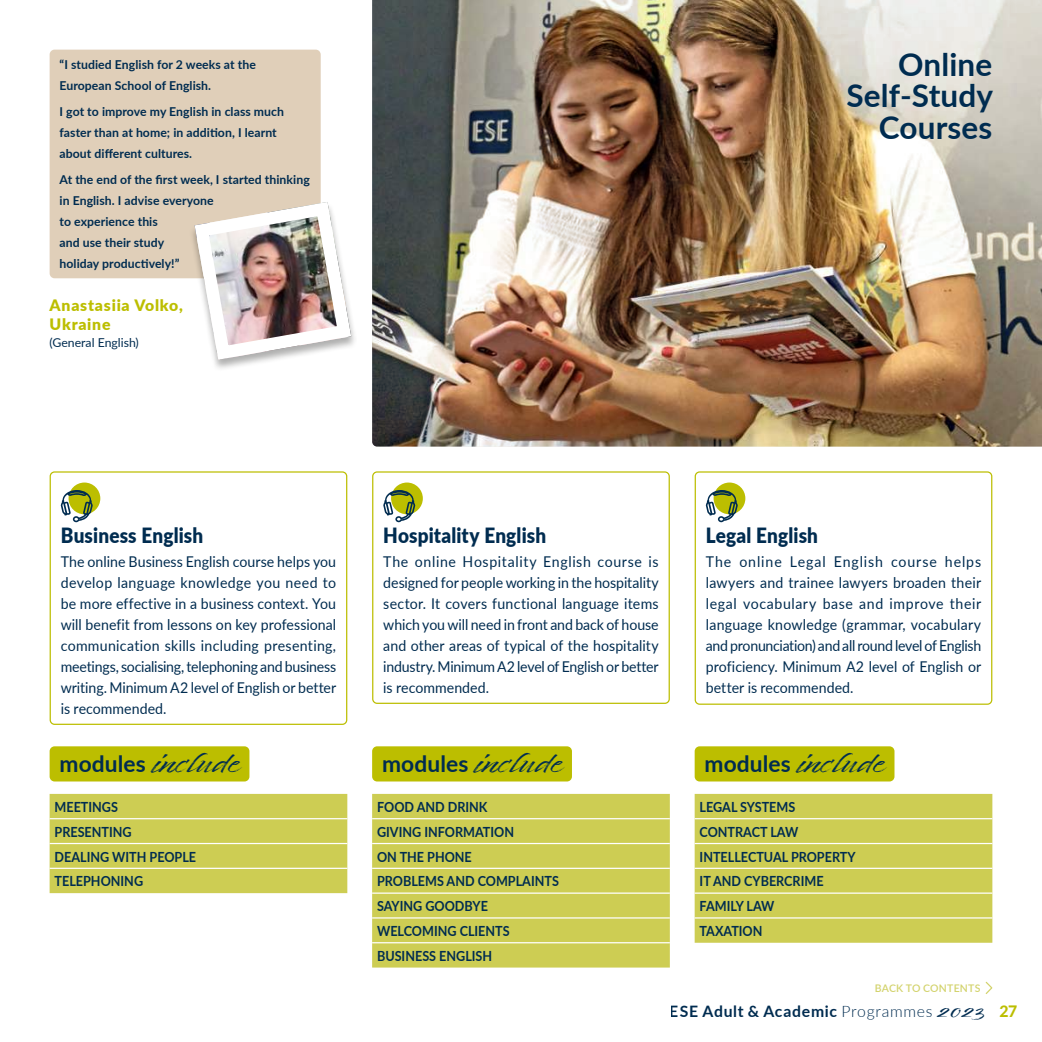
<style>
.page{position:relative;width:1042px;height:1042px;background:#fff}
.page>*{position:absolute;margin:0;border:0;box-sizing:border-box;transform-origin:0 0}
.t1{font:700 31.5px/31.5px "Lato";letter-spacing:.005em;color:#002c50;text-align:right}
.t2{font:700 22.75px "Lato";letter-spacing:.005em;color:#002c50}
.t3{font:900 21px "Lato";letter-spacing:.01em;color:#002c50;scale:.9 1}
.t4{font:700 15.75px "Lato";letter-spacing:.05em;color:#002c50}
.t5{font:900 15.75px/18.9px "Lato";letter-spacing:.05em;color:#bcbe00}
.t6{font:14.88px/21px "Lato";letter-spacing:-.005em;color:#002c50;text-align:justify;scale:.95 1}
.t7{font:700 14px/24.8px "Lato";color:#002c50;scale:.9 1}
.t8{font:700 12.25px/21px "Lato";letter-spacing:.005em;color:#002c50}
.t9{font:12.25px "Lato";color:#002c50}
.t10{font:600 10.5px "Lato";letter-spacing:.02em;color:#d3d36d}
.s1{font-family:"Timberline";font-weight:400}
.s2{font-weight:300}
.s3{font-weight:800;color:#bcbe00}
</style>
<div class="page">
<img style="left:372px;top:0;width:670px;height:446px">
<div style="left:391px;top:482px;width:32px;height:32px;background:#bcbe00;border-radius:50%"></div>
<svg style="left:383px;top:490px;width:32px;height:32px"></svg>
<div style="left:372px;top:471px;width:298px;height:233px;border:1px solid #bcbe00;border-radius:4px"></div>
<div style="left:69px;top:482px;width:31px;height:32px;background:#bcbe00;border-radius:50%"></div>
<svg style="left:61px;top:490px;width:32px;height:32px"></svg>
<div style="left:50px;top:471px;width:297px;height:254px;border:1px solid #bcbe00;border-radius:4px"></div>
<div style="left:713px;top:482px;width:32px;height:32px;background:#bcbe00;border-radius:50%"></div>
<svg style="left:706px;top:490px;width:32px;height:32px"></svg>
<div style="left:694px;top:471px;width:298px;height:234px;border:1px solid #bcbe00;border-radius:4px"></div>
<div style="left:50px;top:794px;width:297px;height:99px;background:#cdcd53"></div>
<hr style="left:50px;top:818px;width:297px;height:1px;background:#fff">
<hr style="left:50px;top:843px;width:297px;height:1px;background:#fff">
<hr style="left:50px;top:867px;width:297px;height:2px;background:#fff">
<div style="left:50px;top:746px;width:199px;height:35px;background:#bcbe00;border-radius:5px"></div>
<div style="left:372px;top:794px;width:298px;height:173px;background:#cdcd53"></div>
<hr style="left:372px;top:818px;width:298px;height:1px;background:#fff">
<hr style="left:372px;top:843px;width:298px;height:1px;background:#fff">
<hr style="left:372px;top:867px;width:298px;height:2px;background:#fff">
<hr style="left:372px;top:892px;width:298px;height:2px;background:#fff">
<hr style="left:372px;top:917px;width:298px;height:1px;background:#fff">
<hr style="left:372px;top:942px;width:298px;height:1px;background:#fff">
<div style="left:372px;top:746px;width:200px;height:35px;background:#bcbe00;border-radius:5px"></div>
<div style="left:694px;top:794px;width:298px;height:149px;background:#cdcd53"></div>
<hr style="left:694px;top:818px;width:298px;height:1px;background:#fff">
<hr style="left:694px;top:843px;width:298px;height:1px;background:#fff">
<hr style="left:694px;top:867px;width:298px;height:2px;background:#fff">
<hr style="left:694px;top:892px;width:298px;height:2px;background:#fff">
<hr style="left:694px;top:917px;width:298px;height:1px;background:#fff">
<div style="left:694px;top:746px;width:200px;height:35px;background:#bcbe00;border-radius:5px"></div>
<div style="left:50px;top:50px;width:271px;height:228px;background:#e0cfb9;border-radius:5px"></div>
<div style="left:188px;top:202px;width:169px;height:170px;background:#1d1d1b;opacity:.35"></div>
<img style="left:195px;top:202px;width:156px;height:158px">
<div style="left:196px;top:203px;width:154px;height:156px;border:12px solid #fff;border-radius:21px"></div>
<svg style="left:985px;top:981px;width:8px;height:13px"></svg>
<p class="t8" style="left:60px;top:54px;width:198px">“I studied English for 2 weeks at the<br>European School of English.</p>
<p class="t8" style="left:60px;top:101px;width:226px">I got to improve my English in class much faster than at home; in addition, I learnt about different cultures.</p>
<p class="t8" style="left:60px;top:169px;width:252px">At the end of the first week, I started thinking in English. I advise everyone<br>to experience this<br>and use their study<br>holiday productively!”</p>
<p class="t5" style="left:50px;top:295px;width:135px">Anastasiia Volko,<br>Ukraine</p>
<p class="t9" style="left:50px;top:334px;width:91px">(General English)</p>
<h1 class="t1" style="left:846px;top:47px;width:148px">Online<br>Self-Study<br>Courses</h1>
<h3 class="t3" style="left:61px;top:520px;width:160px">Business English</h3>
<p class="t6" style="left:61px;top:550px;width:291px">The online Business English course helps you develop language knowledge you need to be more effective in a business context. You will benefit from lessons on key professional communication skills including presenting, meetings, socialising, telephoning and business writing. Minimum A2 level of English or better is recommended.</p>
<h2 class="t2" style="left:60px;top:746px;width:181px">modules <span class="s1">include</span></h2>
<p class="t7" style="left:55px;top:794px;width:159px">MEETINGS<br>PRESENTING<br>DEALING WITH PEOPLE<br>TELEPHONING</p>
<h3 class="t3" style="left:383px;top:520px;width:183px">Hospitality English</h3>
<p class="t6" style="left:383px;top:550px;width:291px">The online Hospitality English course is designed for people working in the hospitality sector. It covers functional language items which you will need in front and back of house and other areas of typical of the hospitality industry. Minimum A2 level of English or better is recommended.</p>
<h3 class="t3" style="left:706px;top:520px;width:126px">Legal English</h3>
<p class="t6" style="left:706px;top:550px;width:291px">The online Legal English course helps lawyers and trainee lawyers broaden their legal vocabulary base and improve their language knowledge (grammar, vocabulary and pronunciation) and all round level of English proficiency. Minimum A2 level of English or better is recommended.</p>
<h2 class="t2" style="left:382px;top:746px;width:181px">modules <span class="s1">include</span></h2>
<p class="t7" style="left:377px;top:794px;width:204px">FOOD AND DRINK<br>GIVING INFORMATION<br>ON THE PHONE<br>PROBLEMS AND COMPLAINTS<br>SAYING GOODBYE<br>WELCOMING CLIENTS<br>BUSINESS ENGLISH</p>
<h2 class="t2" style="left:704px;top:746px;width:181px">modules <span class="s1">include</span></h2>
<p class="t7" style="left:699px;top:794px;width:175px">LEGAL SYSTEMS<br>CONTRACT LAW<br>INTELLECTUAL PROPERTY<br>IT AND CYBERCRIME<br>FAMILY LAW<br>TAXATION</p>
<p class="t10" style="left:875px;top:981px;width:107px">BACK TO CONTENTS</p>
<p class="t4" style="left:670px;top:1000px;width:349px">ESE Adult &amp; Academic <span class="s2">Programmes</span> <span class="s1">2023</span> <span class="s3">27</span></p>
</div>
